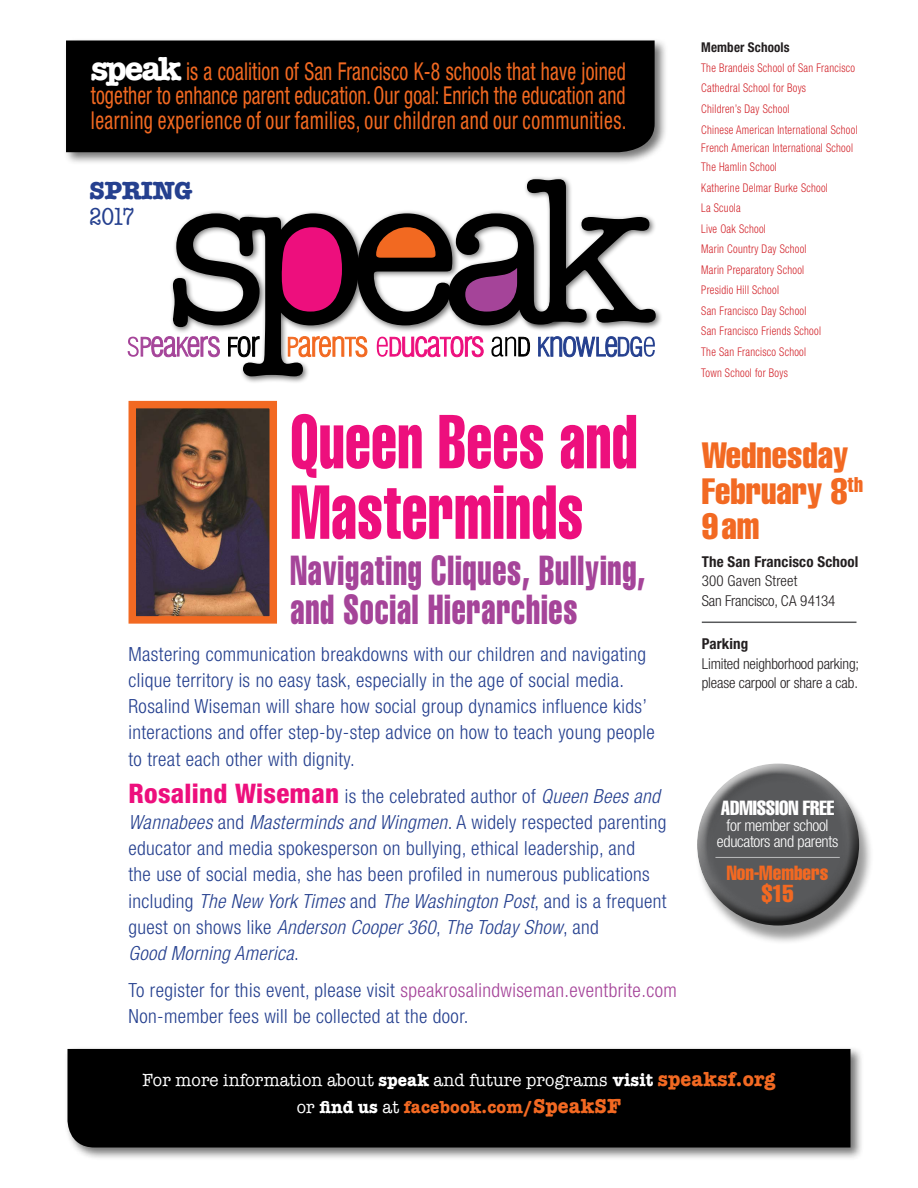
<style>
.page{position:relative;width:918px;height:1188px;background:#fff}
.page>*{position:absolute;margin:0;border:0;box-sizing:border-box;transform-origin:0 0}
.t1{font:extra-condensed 75px/70.5px "Helvetica";letter-spacing:.01em;color:#ed0f7d;scale:.8 1}
.t2{font:extra-condensed 41.25px/39px "Helvetica";letter-spacing:.025em;color:#a54499;scale:.8 1}
.t3{font:extra-condensed 36px/35.5px "Helvetica";color:#f26922}
.t4{font:700 25.65px "American Typewriter";letter-spacing:-.02em;color:#25408f}
.t5{font:condensed 25.65px "American Typewriter";color:#25408f}
.t6{font:condensed 24.6px/24.6px "Helvetica Neue";letter-spacing:.025em;color:#f26921;text-align:justify;scale:.8 1}
.t7{font:extra-condensed 24.15px "Helvetica";color:#f26922}
.t8{font:extra-condensed 20.1px "Helvetica";letter-spacing:-.005em;color:#fff}
.t9{font:extra-condensed 20.1px "Helvetica";color:#f26922}
.t10{font:300 condensed 19.5px/26.2px "Helvetica Neue";letter-spacing:.02em;color:#25408f}
.t11{font:18px/27px "American Typewriter";letter-spacing:.01em;color:#fff;text-align:center;scale:.95 1}
.t12{font:300 condensed 16.05px/16px "Helvetica Neue";letter-spacing:-.02em;color:#fff;text-align:center}
.t13{font:300 condensed 15px/20.2px "Helvetica Neue";letter-spacing:-.01em;color:#231f20}
.t14{font:700 condensed 15px "Helvetica Neue";letter-spacing:.01em;color:#231f20}
.t15{font:700 condensed 13.5px "Helvetica Neue";letter-spacing:.01em;color:#231f20}
.t16{font:300 condensed 12px/20.5px "Helvetica Neue";letter-spacing:.025em;color:#d2232a;scale:.9 1}
.s1{font-family:"American Typewriter";font-weight:700;font-stretch:normal;font-size:34.35px;color:#fff}
.s2{font-weight:800;font-size:27px;color:#ed0f7d}
.s3{font-style:italic}
.s4{color:#a54499}
.s5{font-weight:700}
.s6{font-weight:700;font-size:21px;color:#f26922}
.s7{font-weight:700;color:#f26922}
</style>
<div class="page">
<hr style="left:702px;top:622px;width:154px;height:1px;background:#58595b">
<div style="left:64px;top:1046px;width:800px;height:115px;background:#000;opacity:.55"></div>
<div style="left:68px;top:1049px;width:782px;height:99px;background:#000"></div>
<div style="left:239px;top:210px;width:127px;height:174px;background:#000;opacity:.55"></div>
<div style="left:524px;top:176px;width:139px;height:154px;background:#000;opacity:.55"></div>
<svg style="left:128px;top:179px;width:528px;height:197px"></svg>
<div style="left:63px;top:37px;width:605px;height:129px;background:#000;opacity:.55"></div>
<div style="left:66px;top:40px;width:589px;height:112px;background:#000"></div>
<div style="left:696px;top:767px;width:178px;height:178px;background:#000;opacity:.4"></div>
<div style="left:683px;top:751px;width:189px;height:176px;background:#fff"></div>
<div style="left:686px;top:752px;width:170px;height:136px;background:#fff;opacity:.75"></div>
<div style="left:698px;top:789px;width:172px;height:138px;background:#000;opacity:.75"></div>
<hr style="left:715px;top:857px;width:125px;height:1px;background:#fff">
<img style="left:138px;top:410px;width:130px;height:205px">
<div style="left:129px;top:401px;width:148px;height:223px;border:8px solid #f26922"></div>
<p class="t6" style="left:91px;top:59px;width:671px"><span class="s1">speak</span> is a coalition of San Francisco K-8 schools that have joined together to enhance parent education. Our goal: Enrich the education and learning experience of our families, our children and our communities.</p>
<h3 class="t4" style="left:89px;top:175px;width:105px">SPRING</h3>
<h3 class="t5" style="left:89px;top:202px;width:47px">2017</h3>
<h1 class="t1" style="left:291px;top:405px;width:435px">Queen Bees and<br>Masterminds</h1>
<h2 class="t2" style="left:291px;top:550px;width:445px">Navigating Cliques, Bullying, and Social Hierarchies</h2>
<p class="t10" style="left:129px;top:640px;width:528px">Mastering communication breakdowns with our children and navigating clique territory is no easy task, especially in the age of social media.<br>Rosalind Wiseman will share how social group dynamics influence kids’ interactions and offer step-by-step advice on how to teach young people to treat each other with dignity.</p>
<p class="t10" style="left:129px;top:782px;width:540px"><span class="s2">Rosalind Wiseman</span> is the celebrated author of <span class="s3">Queen Bees and Wannabees</span> and <span class="s3">Masterminds and Wingmen</span>. A widely respected parenting educator and media spokesperson on bullying, ethical leadership, and<br>the use of social media, she has been profiled in numerous publications including <span class="s3">The New York Times</span> and <span class="s3">The Washington Post</span>, and is a frequent guest on shows like <span class="s3">Anderson Cooper 360</span>, <span class="s3">The Today Show</span>, and<br><span class="s3">Good Morning America</span>.</p>
<p class="t10" style="left:129px;top:977px;width:550px">To register for this event, please visit <span class="s4">speakrosalindwiseman.eventbrite.com<br></span>Non-member fees will be collected at the door.</p>
<p class="t15" style="left:701px;top:39px;width:90px">Member Schools</p>
<p class="t16" style="left:701px;top:57px;width:175px">The Brandeis School of San Francisco<br>Cathedral School for Boys<br>Children’s Day School<br>Chinese American International School</p>
<p class="t16" style="left:701px;top:139px;width:170px;line-height:18.9px">French American International School<br>The Hamlin School</p>
<p class="t16" style="left:701px;top:177px;width:142px">Katherine Delmar Burke School<br>La Scuola<br>Live Oak School<br>Marin Country Day School<br>Marin Preparatory School<br>Presidio Hill School<br>San Francisco Day School<br>San Francisco Friends School<br>The San Francisco School<br>Town School for Boys</p>
<h3 class="t3" style="left:702px;top:437px;width:163px">Wednesday<br>February 8<sup>th<br></sup>9 am</h3>
<p class="t14" style="left:702px;top:552px;width:158px">The San Francisco School</p>
<p class="t13" style="left:702px;top:570px;width:135px">300 Gaven Street<br>San Francisco, CA 94134</p>
<p class="t14" style="left:702px;top:635px;width:48px">Parking</p>
<p class="t13" style="left:702px;top:654px;width:159px;line-height:19.5px">Limited neighborhood parking; please carpool or share a cab.</p>
<p class="t8" style="left:721px;top:795px;width:115px">ADMISSION FREE</p>
<p class="t12" style="left:717px;top:817px;width:123px">for member school educators and parents</p>
<p class="t9" style="left:727px;top:860px;width:103px">Non-Members</p>
<p class="t7" style="left:761px;top:878px;width:34px">$15</p>
<p class="t11" style="left:142px;top:1066px;width:668px">For more information about <span class="s5">speak</span> and future programs <span class="s5">visit</span> <span class="s6">speaksf.org </span>or <span class="s5">find us</span> at <span class="s7">facebook.com/</span><span class="s6">SpeakSF</span></p>
</div>
